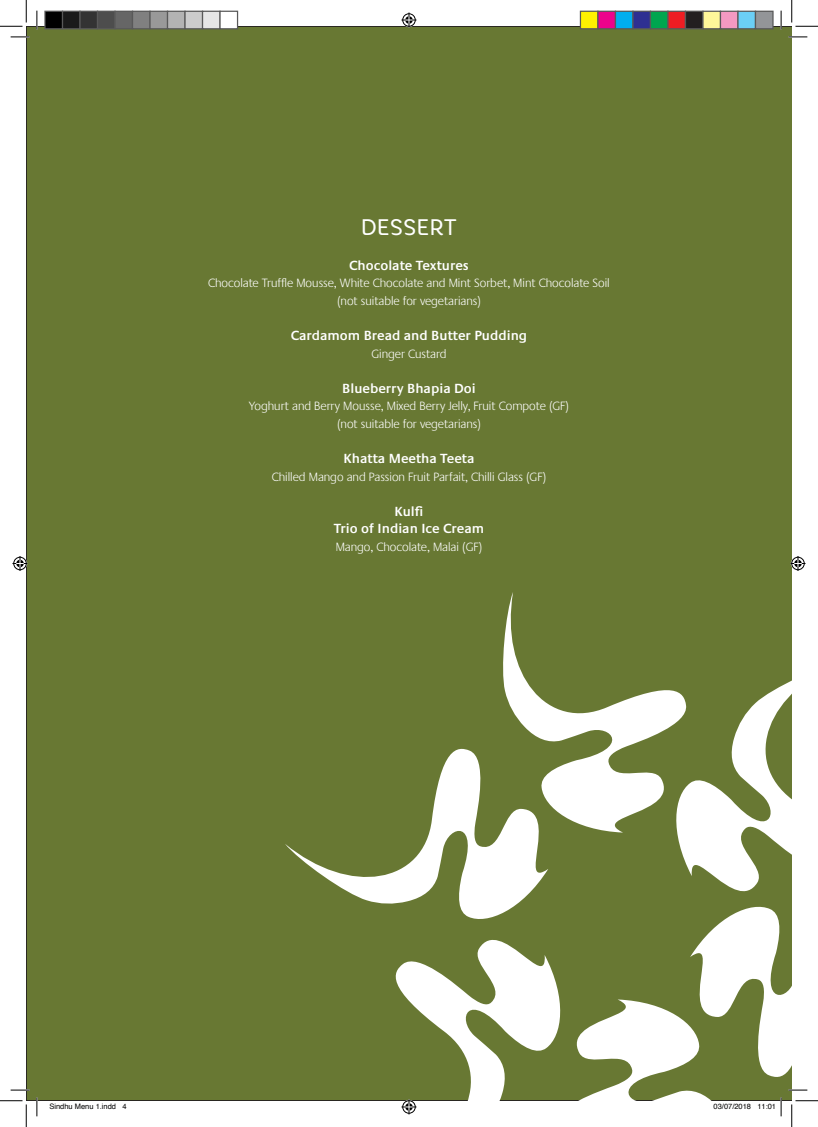
<style>
.page{position:relative;width:818px;height:1127px;background:#fff}
.page>*{position:absolute;margin:0;border:0;box-sizing:border-box;transform-origin:0 0}
.t1{font:22.5px "Core Rhino 45";color:#fff}
.t2{font:600 13.75px/17.5px "Praxis LT";color:#fff;text-align:center}
.t3{font:300 12.5px/17.5px "Praxis LT";color:#fff;text-align:center}
.t4{font:7.5px "Helvetica";color:#000}
</style>
<div class="page">
<div style="left:26px;top:26px;width:766px;height:1074px;background:#687833"></div>
<div style="left:499px;top:591px;width:190px;height:69px;background:#687833"></div>
<svg style="left:285px;top:745px;width:100px;height:179px;background:#728141"></svg>
<svg style="left:11px;top:36px;width:18px;height:2px"></svg>
<svg style="left:788px;top:36px;width:19px;height:2px"></svg>
<svg style="left:11px;top:1088px;width:18px;height:2px"></svg>
<svg style="left:36px;top:11px;width:2px;height:18px"></svg>
<svg style="left:36px;top:1097px;width:2px;height:18px"></svg>
<svg style="left:780px;top:11px;width:2px;height:18px"></svg>
<svg style="left:0;top:0;width:27px;height:27px"></svg>
<svg style="left:0;top:1100px;width:27px;height:26px"></svg>
<svg style="left:791px;top:0;width:27px;height:27px"></svg>
<svg style="left:401px;top:13px;width:15px;height:15px"></svg>
<svg style="left:13px;top:556px;width:15px;height:15px"></svg>
<svg style="left:790px;top:556px;width:15px;height:15px"></svg>
<div style="left:45px;top:11px;width:18px;height:18px;background:#000"></div>
<div style="left:44px;top:11px;width:19px;height:18px;border:1px solid #595959"></div>
<div style="left:63px;top:11px;width:17px;height:18px;background:#1a1a1a"></div>
<div style="left:62px;top:11px;width:19px;height:18px;border:1px solid #595959"></div>
<div style="left:80px;top:11px;width:18px;height:18px;background:#333"></div>
<div style="left:79px;top:11px;width:19px;height:18px;border:1px solid #595959"></div>
<div style="left:98px;top:11px;width:17px;height:18px;background:#4d4d4d"></div>
<div style="left:97px;top:11px;width:19px;height:18px;border:1px solid #595959"></div>
<div style="left:115px;top:11px;width:18px;height:18px;background:#666"></div>
<div style="left:114px;top:11px;width:19px;height:18px;border:1px solid #595959"></div>
<div style="left:133px;top:11px;width:17px;height:18px;background:#808080"></div>
<div style="left:132px;top:11px;width:19px;height:18px;border:1px solid #595959"></div>
<div style="left:150px;top:11px;width:18px;height:18px;background:#999"></div>
<div style="left:149px;top:11px;width:19px;height:18px;border:1px solid #595959"></div>
<div style="left:168px;top:11px;width:17px;height:18px;background:#b3b3b3"></div>
<div style="left:167px;top:11px;width:19px;height:18px;border:1px solid #595959"></div>
<div style="left:185px;top:11px;width:18px;height:18px;background:#ccc"></div>
<div style="left:184px;top:11px;width:19px;height:18px;border:1px solid #595959"></div>
<div style="left:203px;top:11px;width:17px;height:18px;background:#e6e6e6"></div>
<div style="left:202px;top:11px;width:19px;height:18px;border:1px solid #595959"></div>
<div style="left:220px;top:11px;width:18px;height:18px;background:#fff"></div>
<div style="left:219px;top:11px;width:19px;height:18px;border:1px solid #595959"></div>
<div style="left:580px;top:11px;width:18px;height:18px;background:#fff101"></div>
<div style="left:580px;top:11px;width:18px;height:18px;border:1px solid #595959"></div>
<div style="left:598px;top:11px;width:17px;height:18px;background:#ed028c"></div>
<div style="left:597px;top:11px;width:19px;height:18px;border:1px solid #595959"></div>
<div style="left:615px;top:11px;width:18px;height:18px;background:#00aeef"></div>
<div style="left:615px;top:11px;width:18px;height:18px;border:1px solid #595959"></div>
<div style="left:633px;top:11px;width:17px;height:18px;background:#2e3092"></div>
<div style="left:632px;top:11px;width:19px;height:18px;border:1px solid #595959"></div>
<div style="left:650px;top:11px;width:18px;height:18px;background:#00a54f"></div>
<div style="left:650px;top:11px;width:18px;height:18px;border:1px solid #595959"></div>
<div style="left:668px;top:11px;width:17px;height:18px;background:#ee1d23"></div>
<div style="left:667px;top:11px;width:19px;height:18px;border:1px solid #595959"></div>
<div style="left:685px;top:11px;width:18px;height:18px;background:#231f20"></div>
<div style="left:685px;top:11px;width:18px;height:18px;border:1px solid #595959"></div>
<div style="left:703px;top:11px;width:17px;height:18px;background:#fff79a"></div>
<div style="left:702px;top:11px;width:19px;height:18px;border:1px solid #595959"></div>
<div style="left:720px;top:11px;width:18px;height:18px;background:#f499c2"></div>
<div style="left:720px;top:11px;width:18px;height:18px;border:1px solid #595959"></div>
<div style="left:738px;top:11px;width:17px;height:18px;background:#6bcff6"></div>
<div style="left:737px;top:11px;width:19px;height:18px;border:1px solid #595959"></div>
<div style="left:755px;top:11px;width:18px;height:18px;background:#939598"></div>
<div style="left:755px;top:11px;width:18px;height:18px;border:1px solid #595959"></div>
<svg style="left:49px;top:1100px;width:67px;height:1px"></svg>
<svg style="left:385px;top:660px;width:433px;height:466px"></svg>
<h1 class="t1" style="left:361px;top:212px;width:98px">DESSERT</h1>
<p class="t2" style="left:349px;top:256px;width:121px">Chocolate Textures</p>
<p class="t3" style="left:208px;top:274px;width:403px">Chocolate Truffle Mousse, White Chocolate and Mint Sorbet, Mint Chocolate Soil (not suitable for vegetarians)</p>
<p class="t2" style="left:291px;top:327px;width:238px">Cardamom Bread and Butter Pudding</p>
<p class="t3" style="left:371px;top:345px;width:76px">Ginger Custard</p>
<p class="t2" style="left:342px;top:379px;width:135px">Blueberry Bhapia Doi</p>
<p class="t3" style="left:249px;top:397px;width:322px">Yoghurt and Berry Mousse, Mixed Berry Jelly, Fruit Compote (GF) (not suitable for vegetarians)</p>
<p class="t2" style="left:343px;top:450px;width:132px">Khatta Meetha Teeta</p>
<p class="t3" style="left:272px;top:468px;width:276px">Chilled Mango and Passion Fruit Parfait, Chilli Glass (GF)</p>
<p class="t2" style="left:334px;top:502px;width:152px">Kulfi<br>Trio of Indian Ice Cream</p>
<p class="t3" style="left:336px;top:538px;width:148px">Mango, Chocolate, Malai (GF)</p>
<p class="t4" style="left:49px;top:1100px;width:79px">Sindhu Menu 1.indd 4</p>
<p class="t4" style="left:713px;top:1100px;width:64px">03/07/2018 11:01</p>
</div>
